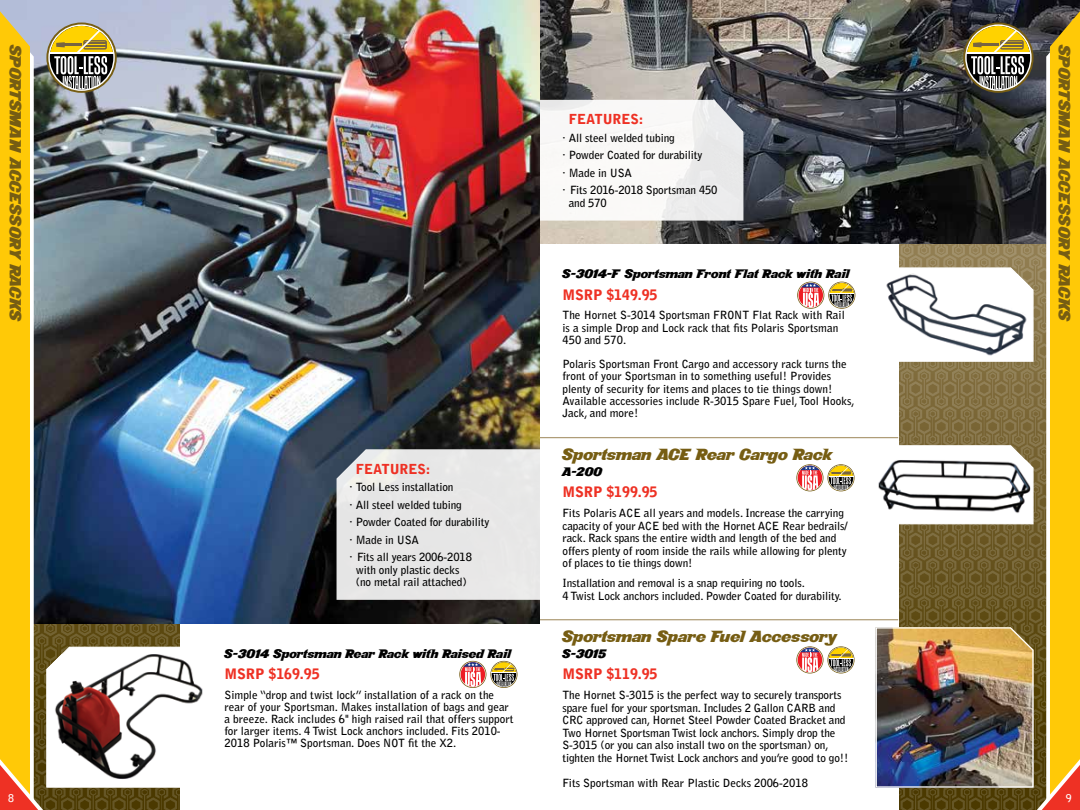
<style>
.page{position:relative;width:1080px;height:810px;background:#fff}
.page>*{position:absolute;margin:0;border:0;box-sizing:border-box;transform-origin:0 0}
.t1{font:21.25px "New Yorkto Las Vegas";color:#765d13;scale:.87 1}
.t2{font:16.25px "New Yorkto Las Vegas";color:#000;scale:.87 1}
.t3{font:900 14.38px "Bell Gothic Std";letter-spacing:-.01em;color:#ee3124}
.t4{font:900 13.75px "Bell Gothic Std";letter-spacing:-.01em;color:#ee3124}
.t5{font:700 11.25px/12.5px "Bell Gothic Std";letter-spacing:-.01em;color:#000}
.t6{font:700 10.62px "Bell Gothic Std";color:#fff}
</style>
<div class="page">
<svg style="left:796px;top:464px;width:27px;height:27px"></svg>
<svg style="left:797px;top:465px;width:26px;height:26px"></svg>
<div style="left:798px;top:466px;width:24px;height:24px;background:#ed1d24;border-radius:50%"></div>
<svg style="left:800px;top:466px;width:19px;height:24px"></svg>
<svg style="left:827px;top:464px;width:28px;height:27px"></svg>
<svg style="left:828px;top:465px;width:26px;height:26px"></svg>
<svg style="left:829px;top:466px;width:24px;height:24px"></svg>
<hr style="left:540px;top:437px;width:358px;height:1px;background:#af9d78">
<svg style="left:796px;top:646px;width:27px;height:27px"></svg>
<svg style="left:797px;top:647px;width:26px;height:26px"></svg>
<div style="left:798px;top:648px;width:24px;height:24px;background:#ed1d24;border-radius:50%"></div>
<svg style="left:800px;top:648px;width:19px;height:24px"></svg>
<svg style="left:827px;top:646px;width:28px;height:27px"></svg>
<svg style="left:828px;top:647px;width:26px;height:26px"></svg>
<svg style="left:829px;top:648px;width:24px;height:24px"></svg>
<hr style="left:540px;top:619px;width:358px;height:1px;background:#af9d78">
<img style="left:0;top:0;width:540px;height:623px">
<div style="left:337px;top:449px;width:203px;height:151px;background:#e7e7e6"></div>
<svg style="left:459px;top:661px;width:27px;height:27px"></svg>
<svg style="left:460px;top:662px;width:26px;height:25px"></svg>
<div style="left:461px;top:662px;width:24px;height:25px;background:#ed1d24;border-radius:50%"></div>
<svg style="left:463px;top:662px;width:19px;height:25px"></svg>
<svg style="left:490px;top:661px;width:28px;height:27px"></svg>
<svg style="left:491px;top:662px;width:26px;height:25px"></svg>
<svg style="left:492px;top:662px;width:24px;height:25px"></svg>
<img style="left:540px;top:0;width:540px;height:244px">
<svg style="left:540px;top:100px;width:203px;height:121px"></svg>
<svg style="left:797px;top:282px;width:27px;height:27px"></svg>
<svg style="left:798px;top:282px;width:26px;height:26px"></svg>
<div style="left:799px;top:283px;width:24px;height:24px;background:#ed1d24;border-radius:50%"></div>
<svg style="left:801px;top:283px;width:19px;height:25px"></svg>
<svg style="left:828px;top:282px;width:27px;height:27px"></svg>
<svg style="left:829px;top:282px;width:26px;height:26px"></svg>
<svg style="left:829px;top:283px;width:25px;height:24px"></svg>
<img style="left:0;top:11px;width:205px;height:799px">
<img style="left:875px;top:11px;width:205px;height:799px">
<h1 class="t1" style="left:27px;top:45px;width:320px;rotate:90deg">SPORTSMAN ACCESSORY RACKS</h1>
<h1 class="t1" style="left:1076px;top:45px;width:320px;rotate:90deg">SPORTSMAN ACCESSORY RACKS</h1>
<p class="t4" style="left:569px;top:111px;width:76px">FEATURES:</p>
<p class="t5" style="left:562px;top:129px;width:157px;line-height:17.5px">· All steel welded tubing<br>· Powder Coated for durability<br>· Made in USA<br>· Fits 2016-2018 Sportsman 450</p>
<p class="t5" style="left:569px;top:197px;width:40px">and 570</p>
<h2 class="t2" style="left:562px;top:266px;width:331px">S-3014-F Sportsman Front Flat Rack with Rail</h2>
<p class="t3" style="left:562px;top:286px;width:97px">MSRP $149.95</p>
<p class="t5" style="left:562px;top:309px;width:284px;line-height:12.1px">The Hornet S-3014 Sportsman FRONT Flat Rack with Rail is a simple Drop and Lock rack that fits Polaris Sportsman<br>450 and 570.</p>
<p class="t5" style="left:562px;top:358px;width:294px;line-height:12.1px">Polaris Sportsman Front Cargo and accessory rack turns the front of your Sportsman in to something useful! Provides plenty of security for items and places to tie things down!<br>Available accessories include R-3015 Spare Fuel, Tool Hooks, Jack, and more!</p>
<p class="t4" style="left:356px;top:461px;width:76px">FEATURES:</p>
<p class="t5" style="left:350px;top:479px;width:142px;line-height:17.5px">· Tool Less installation<br>· All steel welded tubing<br>· Powder Coated for durability · Made in USA<br>· Fits all years 2006-2018</p>
<p class="t5" style="left:356px;top:564px;width:113px">with only plastic decks (no metal rail attached)</p>
<h2 class="t2" style="left:225px;top:645px;width:331px">S-3014 Sportsman Rear Rack with Raised Rail</h2>
<p class="t3" style="left:225px;top:665px;width:97px">MSRP $169.95</p>
<p class="t5" style="left:225px;top:689px;width:291px;line-height:12.1px">Simple “drop and twist lock” installation of a rack on the rear of your Sportsman. Makes installation of bags and gear a breeze. Rack includes 6" high raised rail that offers support for larger items. 4 Twist Lock anchors included. Fits 2010- 2018 Polaris™ Sportsman. Does NOT fit the X2.</p>
<h1 class="t1" style="left:562px;top:443px;width:311px">Sportsman ACE Rear Cargo Rack</h1>
<h2 class="t2" style="left:562px;top:463px;width:48px">A-200</h2>
<p class="t3" style="left:562px;top:484px;width:97px">MSRP $199.95</p>
<p class="t5" style="left:562px;top:507px;width:287px">Fits Polaris ACE all years and models. Increase the carrying capacity of your ACE bed with the Hornet ACE Rear bedrails/ rack. Rack spans the entire width and length of the bed and offers plenty of room inside the rails while allowing for plenty of places to tie things down!</p>
<p class="t5" style="left:562px;top:577px;width:281px">Installation and removal is a snap requiring no tools.<br>4 Twist Lock anchors included. Powder Coated for durability.</p>
<h1 class="t1" style="left:562px;top:625px;width:316px">Sportsman Spare Fuel Accessory</h1>
<h2 class="t2" style="left:562px;top:645px;width:53px">S-3015</h2>
<p class="t3" style="left:562px;top:666px;width:97px">MSRP $119.95</p>
<p class="t5" style="left:562px;top:689px;width:288px">The Hornet S-3015 is the perfect way to securely transports spare fuel for your sportsman. Includes 2 Gallon CARB and CRC approved can, Hornet Steel Powder Coated Bracket and Two Hornet Sportsman Twist lock anchors. Simply drop the S-3015 (or you can also install two on the sportsman) on, tighten the Hornet Twist Lock anchors and you’re good to go!!</p>
<p class="t5" style="left:562px;top:777px;width:247px">Fits Sportsman with Rear Plastic Decks 2006-2018</p>
<p class="t6" style="left:8px;top:791px;width:7px">8</p>
<p class="t6" style="left:1066px;top:791px;width:7px">9</p>
</div>
